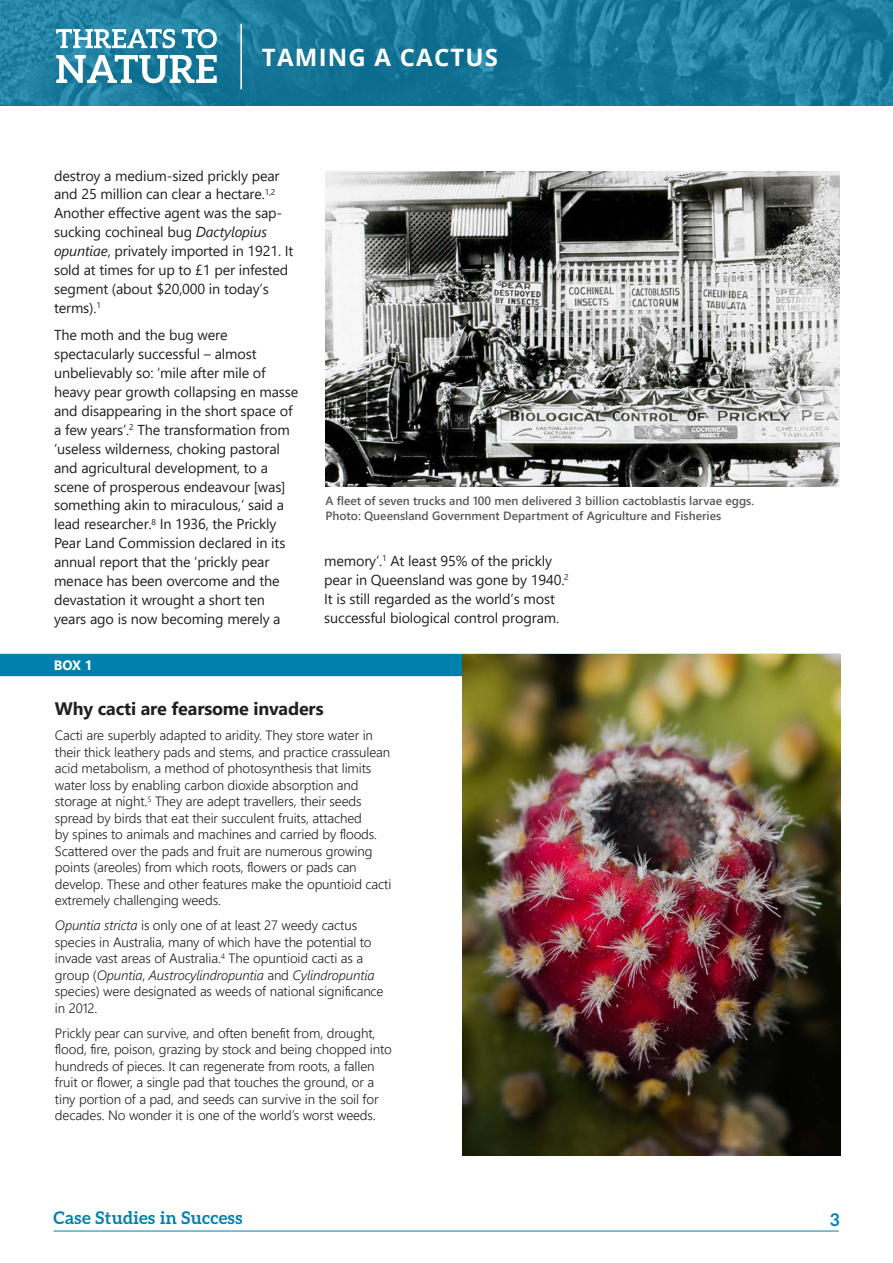
<style>
.page{position:relative;width:893px;height:1263px;background:#fff}
.page>*{position:absolute;margin:0;border:0;box-sizing:border-box;transform-origin:0 0}
.t1{font:700 24px "Open Sans";letter-spacing:.05em;color:#fff}
.t2{font:700 18px "Segoe UI";letter-spacing:-.01em;color:#221f1f}
.t3{font:700 17.4px "Aleo";letter-spacing:.02em;color:#0081ad}
.t4{font:14.4px/18.9px "Segoe UI";letter-spacing:-.01em;color:#221f1f}
.t5{font:300 13.5px/16.5px "Segoe UI";letter-spacing:-.01em;color:#221f1f}
.t6{font:700 13.5px "Segoe UI";color:#fff}
.t7{font:600 12px/15px "Segoe UI";color:#57585a}
.s1{font-style:italic}
</style>
<div class="page">
<svg style="left:0;top:0;width:893px;height:106px;background:#1a7b9b"></svg>
<svg style="left:56px;top:55px;width:161px;height:28px"></svg>
<svg style="left:56px;top:29px;width:161px;height:19px"></svg>
<hr style="left:240px;top:24px;width:2px;height:65px;background:#fff">
<hr style="left:54px;top:1231px;width:785px;height:1px;background:#0081ad">
<img style="left:325px;top:171px;width:515px;height:315px">
<div style="left:0;top:654px;width:462px;height:22px;background:#0081ad"></div>
<img style="left:462px;top:654px;width:379px;height:502px">
<h1 class="t1" style="left:262px;top:44px;width:238px">TAMING A CACTUS</h1>
<p class="t4" style="left:54px;top:167px;width:241px">destroy a medium-sized prickly pear and 25 million can clear a hectare.<sup>1,2<br></sup>Another effective agent was the sap&shy;sucking cochineal bug <span class="s1">Dactylopius opuntiae</span>, privately imported in 1921. It sold at times for up to £1 per infested segment (about $20,000 in today’s terms).<sup>1</sup></p>
<p class="t4" style="left:54px;top:327px;width:246px">The moth and the bug were spectacularly successful – almost unbelievably so: ‘mile after mile of heavy pear growth collapsing en masse and disappearing in the short space of a few years’.<sup>2</sup> The transformation from ‘useless wilderness, choking pastoral and agricultural development, to a scene of prosperous endeavour [was] something akin to miraculous,’ said a lead researcher.<sup>8</sup> In 1936, the Prickly Pear Land Commission declared in its annual report that the ‘prickly pear menace has been overcome and the devastation it wrought a short ten years ago is now becoming merely a</p>
<p class="t7" style="left:325px;top:492px;width:430px">A fleet of seven trucks and 100 men delivered 3 billion cactoblastis larvae eggs.<br>Photo: Queensland Government Department of Agriculture and Fisheries</p>
<p class="t4" style="left:324px;top:553px;width:246px">memory’.<sup>1</sup> At least 95% of the prickly pear in Queensland was gone by 1940.<sup>2<br></sup>It is still regarded as the world’s most successful biological control program.</p>
<p class="t6" style="left:54px;top:660px;width:40px">BOX 1</p>
<h2 class="t2" style="left:55px;top:701px;width:270px">Why cacti are fearsome invaders</h2>
<p class="t5" style="left:55px;top:728px;width:338px">Cacti are superbly adapted to aridity. They store water in their thick leathery pads and stems, and practice crassulean acid metabolism, a method of photosynthesis that limits water loss by enabling carbon dioxide absorption and storage at night.<sup>5</sup> They are adept travellers, their seeds spread by birds that eat their succulent fruits, attached<br>by spines to animals and machines and carried by floods.<br>Scattered over the pads and fruit are numerous growing points (areoles) from which roots, flowers or pads can develop. These and other features make the opuntioid cacti extremely challenging weeds.</p>
<p class="t5" style="left:55px;top:918px;width:330px"><span class="s1">Opuntia stricta</span> is only one of at least 27 weedy cactus species in Australia, many of which have the potential to invade vast areas of Australia.<sup>4</sup> The opuntioid cacti as a group (<span class="s1">Opuntia</span>, <span class="s1">Austrocylindropuntia</span> and <span class="s1">Cylindropuntia </span>species) were designated as weeds of national significance in 2012.</p>
<p class="t5" style="left:55px;top:1023px;width:338px">Prickly pear can survive, and often benefit from, drought, flood, fire, poison, grazing by stock and being chopped into hundreds of pieces. It can regenerate from roots, a fallen fruit or flower, a single pad that touches the ground, or a tiny portion of a pad, and seeds can survive in the soil for decades. No wonder it is one of the world’s worst weeds.</p>
<p class="t3" style="left:54px;top:1211px;width:190px">Case Studies in Success</p>
<p class="t3" style="left:830px;top:1213px;width:11px">3</p>
</div>
